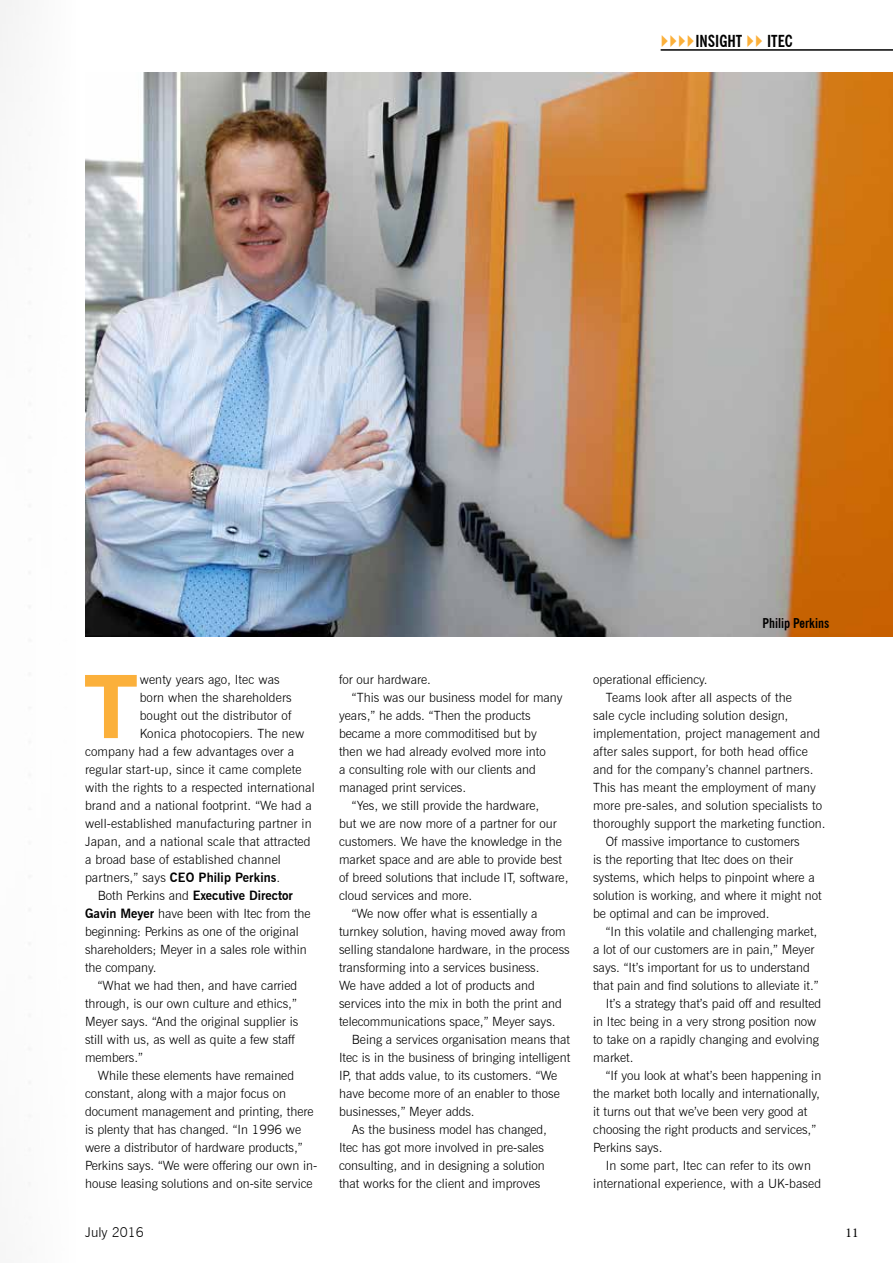
<style>
.page{position:relative;width:893px;height:1263px;background:#fff}
.page>*{position:absolute;margin:0;border:0;box-sizing:border-box;transform-origin:0 0}
.t1{font:700 88.35px "Helvetica Neue";color:#fbb03b}
.t2{font:700 condensed 16.5px "News Gothic BT";color:#000}
.t3{font:700 condensed 13.5px "News Gothic BT";color:#000}
.t4{font:300 13.5px "News Gothic BT";color:#000}
.t5{font:13.5px "Minion Pro";color:#000}
.t6{font:300 12.75px "News Gothic BT";color:#000}
.t7{font:700 12.75px "News Gothic BT";color:#000}
.s1{font-weight:300}
.s2{font-weight:700}
</style>
<div class="page">
<img style="left:85px;top:72px;width:808px;height:565px">
<hr style="left:661px;top:49px;width:232px;height:2px;background:#000">
<p class="t2" style="left:695px;top:31px;width:49px">INSIGHT</p>
<p class="t2" style="left:767px;top:31px;width:27px">ITEC</p>
<h1 class="t1" style="left:84px;top:652px;width:56px">T</h1>
<p class="t6" style="left:140px;top:672px;width:142px">wenty years ago, Itec was</p>
<p class="t6" style="left:140px;top:690px;width:153px">born when the shareholders</p>
<p class="t6" style="left:140px;top:708px;width:153px">bought out the distributor of</p>
<p class="t6" style="left:140px;top:726px;width:166px">Konica photocopiers. The new</p>
<p class="t6" style="left:85px;top:744px;width:211px">company had a few advantages over a</p>
<p class="t6" style="left:85px;top:762px;width:218px">regular start-up, since it came complete</p>
<p class="t6" style="left:85px;top:780px;width:231px">with the rights to a respected international</p>
<p class="t6" style="left:85px;top:798px;width:228px">brand and a national footprint. “We had a</p>
<p class="t6" style="left:85px;top:816px;width:228px">well-established manufacturing partner in</p>
<p class="t6" style="left:85px;top:834px;width:227px">Japan, and a national scale that attracted</p>
<p class="t6" style="left:85px;top:852px;width:197px">a broad base of established channel</p>
<p class="t7" style="left:85px;top:870px;width:197px"><span class="s1">partners,” says</span> CEO Philip Perkins<span class="s1">.</span></p>
<p class="t7" style="left:98px;top:888px;width:197px"><span class="s1">Both Perkins and</span> Executive Director</p>
<p class="t6" style="left:85px;top:906px;width:227px"><span class="s2">Gavin Meyer</span> have been with Itec from the</p>
<p class="t6" style="left:85px;top:924px;width:215px">beginning: Perkins as one of the original</p>
<p class="t6" style="left:85px;top:942px;width:223px">shareholders; Meyer in a sales role within</p>
<p class="t6" style="left:85px;top:960px;width:73px">the company.</p>
<p class="t6" style="left:98px;top:978px;width:201px">“What we had then, and have carried</p>
<p class="t6" style="left:85px;top:996px;width:213px">through, is our own culture and ethics,”</p>
<p class="t6" style="left:85px;top:1014px;width:215px">Meyer says. “And the original supplier is</p>
<p class="t6" style="left:85px;top:1032px;width:211px">still with us, as well as quite a few staff</p>
<p class="t6" style="left:85px;top:1050px;width:59px">members.”</p>
<p class="t6" style="left:98px;top:1068px;width:198px">While these elements have remained</p>
<p class="t6" style="left:85px;top:1086px;width:203px">constant, along with a major focus on</p>
<p class="t6" style="left:85px;top:1104px;width:230px">document management and printing, there</p>
<p class="t6" style="left:85px;top:1122px;width:218px">is plenty that has changed. “In 1996 we</p>
<p class="t6" style="left:85px;top:1140px;width:219px">were a distributor of hardware products,”</p>
<p class="t6" style="left:85px;top:1158px;width:234px">Perkins says. “We were offering our own in-</p>
<p class="t6" style="left:85px;top:1176px;width:229px">house leasing solutions and on-site service</p>
<p class="t6" style="left:339px;top:672px;width:93px">for our hardware.</p>
<p class="t6" style="left:352px;top:690px;width:212px">“This was our business model for many</p>
<p class="t6" style="left:339px;top:708px;width:193px">years,” he adds. “Then the products</p>
<p class="t6" style="left:339px;top:726px;width:199px">became a more commoditised but by</p>
<p class="t6" style="left:339px;top:744px;width:208px">then we had already evolved more into</p>
<p class="t6" style="left:339px;top:762px;width:198px">a consulting role with our clients and</p>
<p class="t6" style="left:339px;top:780px;width:129px">managed print services.</p>
<p class="t6" style="left:352px;top:798px;width:189px">“Yes, we still provide the hardware,</p>
<p class="t6" style="left:339px;top:816px;width:219px">but we are now more of a partner for our</p>
<p class="t6" style="left:339px;top:834px;width:224px">customers. We have the knowledge in the</p>
<p class="t6" style="left:339px;top:852px;width:224px">market space and are able to provide best</p>
<p class="t6" style="left:339px;top:870px;width:231px">of breed solutions that include IT, software,</p>
<p class="t6" style="left:339px;top:888px;width:135px">cloud services and more.</p>
<p class="t6" style="left:352px;top:906px;width:187px">“We now offer what is essentially a</p>
<p class="t6" style="left:339px;top:924px;width:228px">turnkey solution, having moved away from</p>
<p class="t6" style="left:339px;top:942px;width:232px">selling standalone hardware, in the process</p>
<p class="t6" style="left:339px;top:960px;width:202px">transforming into a services business.</p>
<p class="t6" style="left:339px;top:978px;width:197px">We have added a lot of products and</p>
<p class="t6" style="left:339px;top:996px;width:224px">services into the mix in both the print and</p>
<p class="t6" style="left:339px;top:1014px;width:218px">telecommunications space,” Meyer says.</p>
<p class="t6" style="left:352px;top:1032px;width:220px">Being a services organisation means that</p>
<p class="t6" style="left:339px;top:1050px;width:233px">Itec is in the business of bringing intelligent</p>
<p class="t6" style="left:339px;top:1068px;width:220px">IP, that adds value, to its customers. “We</p>
<p class="t6" style="left:339px;top:1086px;width:222px">have become more of an enabler to those</p>
<p class="t6" style="left:339px;top:1104px;width:137px">businesses,” Meyer adds.</p>
<p class="t6" style="left:352px;top:1122px;width:197px">As the business model has changed,</p>
<p class="t6" style="left:339px;top:1140px;width:206px">Itec has got more involved in pre-sales</p>
<p class="t6" style="left:339px;top:1158px;width:207px">consulting, and in designing a solution</p>
<p class="t6" style="left:339px;top:1176px;width:203px">that works for the client and improves</p>
<p class="t3" style="left:762px;top:615px;width:68px">Philip Perkins</p>
<p class="t6" style="left:593px;top:672px;width:116px">operational efficiency.</p>
<p class="t6" style="left:606px;top:690px;width:188px">Teams look after all aspects of the</p>
<p class="t6" style="left:593px;top:708px;width:197px">sale cycle including solution design,</p>
<p class="t6" style="left:593px;top:726px;width:229px">implementation, project management and</p>
<p class="t6" style="left:593px;top:744px;width:216px">after sales support, for both head office</p>
<p class="t6" style="left:593px;top:762px;width:222px">and for the company’s channel partners.</p>
<p class="t6" style="left:593px;top:780px;width:224px">This has meant the employment of many</p>
<p class="t6" style="left:593px;top:798px;width:230px">more pre-sales, and solution specialists to</p>
<p class="t6" style="left:593px;top:816px;width:234px">thoroughly support the marketing function.</p>
<p class="t6" style="left:606px;top:834px;width:195px">Of massive importance to customers</p>
<p class="t6" style="left:593px;top:852px;width:201px">is the reporting that Itec does on their</p>
<p class="t6" style="left:593px;top:870px;width:223px">systems, which helps to pinpoint where a</p>
<p class="t6" style="left:593px;top:888px;width:230px">solution is working, and where it might not</p>
<p class="t6" style="left:593px;top:906px;width:178px">be optimal and can be improved.</p>
<p class="t6" style="left:606px;top:924px;width:213px">“In this volatile and challenging market,</p>
<p class="t6" style="left:593px;top:942px;width:223px">a lot of our customers are in pain,” Meyer</p>
<p class="t6" style="left:593px;top:960px;width:218px">says. “It’s important for us to understand</p>
<p class="t6" style="left:593px;top:978px;width:227px">that pain and find solutions to alleviate it.”</p>
<p class="t6" style="left:606px;top:996px;width:217px">It’s a strategy that’s paid off and resulted</p>
<p class="t6" style="left:593px;top:1014px;width:225px">in Itec being in a very strong position now</p>
<p class="t6" style="left:593px;top:1032px;width:227px">to take on a rapidly changing and evolving</p>
<p class="t6" style="left:593px;top:1050px;width:42px">market.</p>
<p class="t6" style="left:606px;top:1068px;width:217px">“If you look at what’s been happening in</p>
<p class="t6" style="left:593px;top:1086px;width:228px">the market both locally and internationally,</p>
<p class="t6" style="left:593px;top:1104px;width:216px">it turns out that we’ve been very good at</p>
<p class="t6" style="left:593px;top:1122px;width:224px">choosing the right products and services,”</p>
<p class="t6" style="left:593px;top:1140px;width:71px">Perkins says.</p>
<p class="t6" style="left:606px;top:1158px;width:207px">In some part, Itec can refer to its own</p>
<p class="t6" style="left:593px;top:1176px;width:229px">international experience, with a UK-based</p>
<p class="t4" style="left:85px;top:1224px;width:60px">July 2016</p>
<p class="t5" style="left:846px;top:1224px;width:14px">11</p>
</div>
